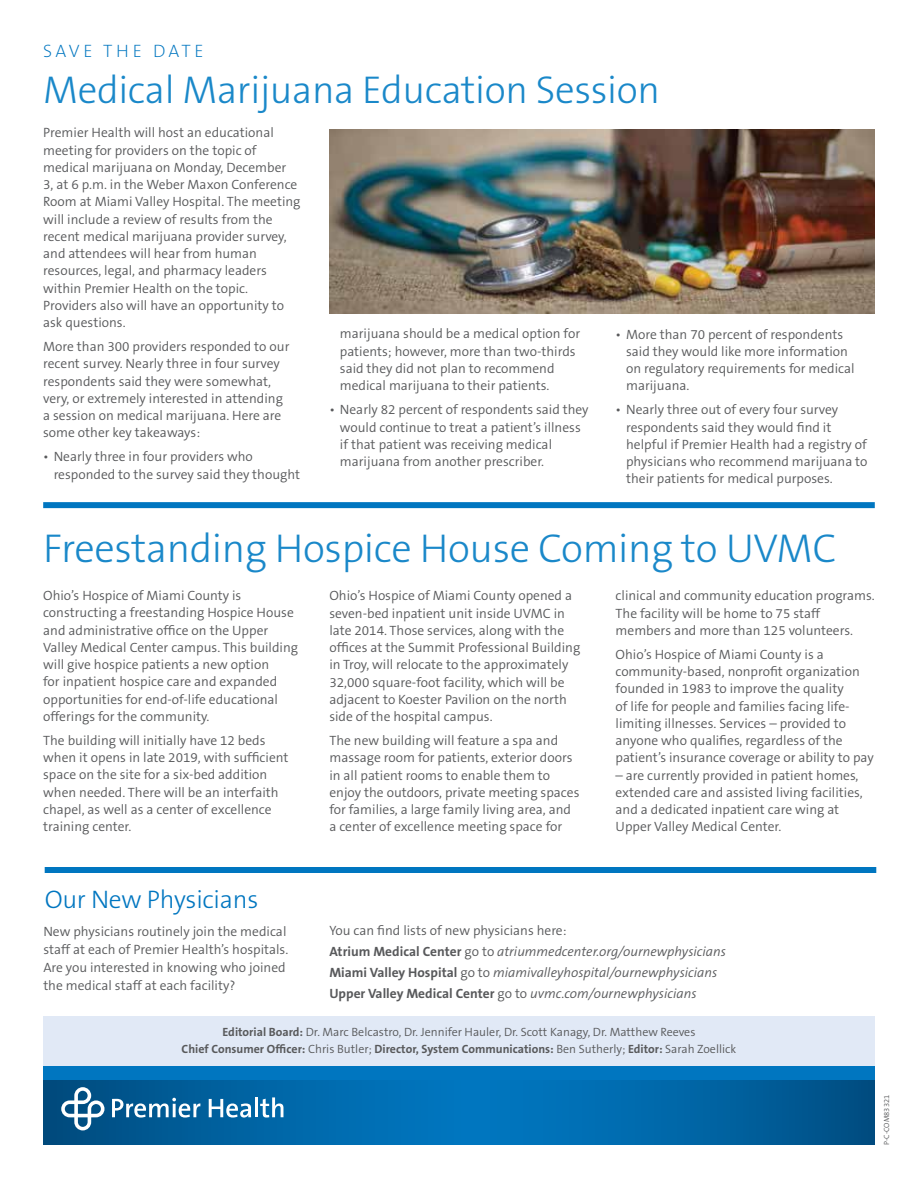
<style>
.page{position:relative;width:918px;height:1188px;background:#fff}
.page>*{position:absolute;margin:0;border:0;box-sizing:border-box;transform-origin:0 0}
.t1{font:300 40.5px "The Sans B3";letter-spacing:-.01em;color:#1a88c9}
.t2{font:300 39px "The Sans B3";letter-spacing:-.01em;color:#1a88c9}
.t3{font:300 25.5px "The Sans B3";letter-spacing:-.01em;color:#0076c0}
.t4{font:200 18px "The Sans B2";letter-spacing:.19em;color:#0076c0}
.t5{font:300 13.5px/17.2px "The Sans B4";color:#58595b}
.t6{font:italic 300 13.5px/21px "The Sans B4";color:#58595b}
.t7{font:700 12px "The Sans B7";color:#58595b}
.t8{font:300 12px "The Sans B4";color:#58595b}
.t9{font:300 7.5px "The Sans B4";color:#58595b}
.s1{font-style:normal}
.s2{font-family:"The Sans B7";font-weight:700;font-style:normal}
.s3{font-family:"The Sans B7";font-weight:700}
.s4{font-family:"The Sans B4";font-weight:300}
</style>
<div class="page">
<div style="left:43px;top:1016px;width:832px;height:57px;background:#e1e9f6"></div>
<svg style="left:43px;top:1080px;width:832px;height:65px;background:#0065a5"></svg>
<div style="left:43px;top:1066px;width:832px;height:14px;background:#0076c0"></div>
<svg style="left:61px;top:1087px;width:43px;height:43px"></svg>
<svg style="left:112px;top:1098px;width:88px;height:20px"></svg>
<svg style="left:209px;top:1099px;width:42px;height:19px"></svg>
<hr style="left:255px;top:1097px;width:3px;height:20px;background:#fff">
<svg style="left:260px;top:1097px;width:23px;height:21px"></svg>
<div style="left:45px;top:867px;width:831px;height:6px;background:#0076c0"></div>
<div style="left:43px;top:502px;width:832px;height:6px;background:#0076c0"></div>
<img style="left:329px;top:130px;width:546px;height:183px">
<h3 class="t4" style="left:43px;top:41px;width:162px">SAVE THE DATE</h3>
<h2 class="t2" style="left:43px;top:69px;width:618px">Medical Marijuana Education Session</h2>
<p class="t5" style="left:43px;top:125px;width:259px">Premier Health will host an educational meeting for providers on the topic of medical marijuana on Monday, December<br>3, at 6 p.m. in the Weber Maxon Conference Room at Miami Valley Hospital. The meeting will include a review of results from the recent medical marijuana provider survey, and attendees will hear from human resources, legal, and pharmacy leaders within Premier Health on the topic.<br>Providers also will have an opportunity to ask questions.</p>
<p class="t5" style="left:43px;top:338px;width:248px">More than 300 providers responded to our recent survey. Nearly three in four survey respondents said they were somewhat, very, or extremely interested in attending a session on medical marijuana. Here are some other key takeaways:</p>
<p class="t5" style="left:54px;top:449px;width:248px;text-indent:-11px">• Nearly three in four providers who responded to the survey said they thought</p>
<p class="t5" style="left:340px;top:326px;width:242px">marijuana should be a medical option for patients; however, more than two-thirds said they did not plan to recommend medical marijuana to their patients.</p>
<p class="t5" style="left:340px;top:401px;width:250px;text-indent:-11px">• Nearly 82 percent of respondents said they would continue to treat a patient’s illness if that patient was receiving medical marijuana from another prescriber.</p>
<p class="t5" style="left:626px;top:326px;width:230px;text-indent:-11px">• More than 70 percent of respondents said they would like more information on regulatory requirements for medical marijuana.</p>
<p class="t5" style="left:626px;top:401px;width:243px;text-indent:-11px">• Nearly three out of every four survey respondents said they would find it helpful if Premier Health had a registry of physicians who recommend marijuana to their patients for medical purposes.</p>
<h1 class="t1" style="left:43px;top:527px;width:795px">Freestanding Hospice House Coming to UVMC</h1>
<p class="t5" style="left:43px;top:587px;width:256px">Ohio’s Hospice of Miami County is constructing a freestanding Hospice House and administrative office on the Upper Valley Medical Center campus. This building will give hospice patients a new option<br>for inpatient hospice care and expanded opportunities for end-of-life educational offerings for the community.</p>
<p class="t5" style="left:43px;top:732px;width:247px">The building will initially have 12 beds when it opens in late 2019, with sufficient space on the site for a six-bed addition when needed. There will be an interfaith chapel, as well as a center of excellence training center.</p>
<p class="t5" style="left:329px;top:587px;width:252px">Ohio’s Hospice of Miami County opened a seven-bed inpatient unit inside UVMC in late 2014. Those services, along with the offices at the Summit Professional Building in Troy, will relocate to the approximately 32,000 square-foot facility, which will be adjacent to Koester Pavilion on the north side of the hospital campus.</p>
<p class="t5" style="left:329px;top:732px;width:252px">The new building will feature a spa and massage room for patients, exterior doors in all patient rooms to enable them to enjoy the outdoors, private meeting spaces for families, a large family living area, and a center of excellence meeting space for</p>
<p class="t5" style="left:616px;top:588px;width:261px">clinical and community education programs.<br>The facility will be home to 75 staff members and more than 125 volunteers.</p>
<p class="t5" style="left:616px;top:646px;width:260px">Ohio’s Hospice of Miami County is a community-based, nonprofit organization founded in 1983 to improve the quality<br>of life for people and families facing life&shy;limiting illnesses. Services – provided to anyone who qualifies, regardless of the patient’s insurance coverage or ability to pay</p>
<p class="t5" style="left:616px;top:767px;width:249px">– are currently provided in patient homes, extended care and assisted living facilities, and a dedicated inpatient care wing at Upper Valley Medical Center.</p>
<h3 class="t3" style="left:45px;top:886px;width:215px">Our New Physicians</h3>
<p class="t5" style="left:43px;top:923px;width:247px;line-height:18px">New physicians routinely join the medical staff at each of Premier Health’s hospitals.<br>Are you interested in knowing who joined the medical staff at each facility?</p>
<p class="t6" style="left:329px;top:920px;width:398px"><span class="s1">You can find lists of new physicians here:<br></span><span class="s2">Atrium Medical Center</span> <span class="s1">go to</span> atriummedcenter.org/ournewphysicians <span class="s2">Miami Valley Hospital</span> <span class="s1">go to</span> miamivalleyhospital/ournewphysicians <span class="s2">Upper Valley Medical Center</span> <span class="s1">go to</span> uvmc.com/ournewphysicians</p>
<p class="t8" style="left:222px;top:1026px;width:475px"><span class="s3">Editorial Board:</span> Dr. Marc Belcastro, Dr. Jennifer Hauler, Dr. Scott Kanagy, Dr. Matthew Reeves</p>
<p class="t7" style="left:182px;top:1042px;width:556px">Chief Consumer Officer: <span class="s4">Chris Butler;</span> Director, System Communications: <span class="s4">Ben Sutherly;</span> Editor: <span class="s4">Sarah Zoellick</span></p>
<p class="t9" style="left:883px;top:1145px;width:51px;rotate:-90deg">P-C-COM83321</p>
</div>
